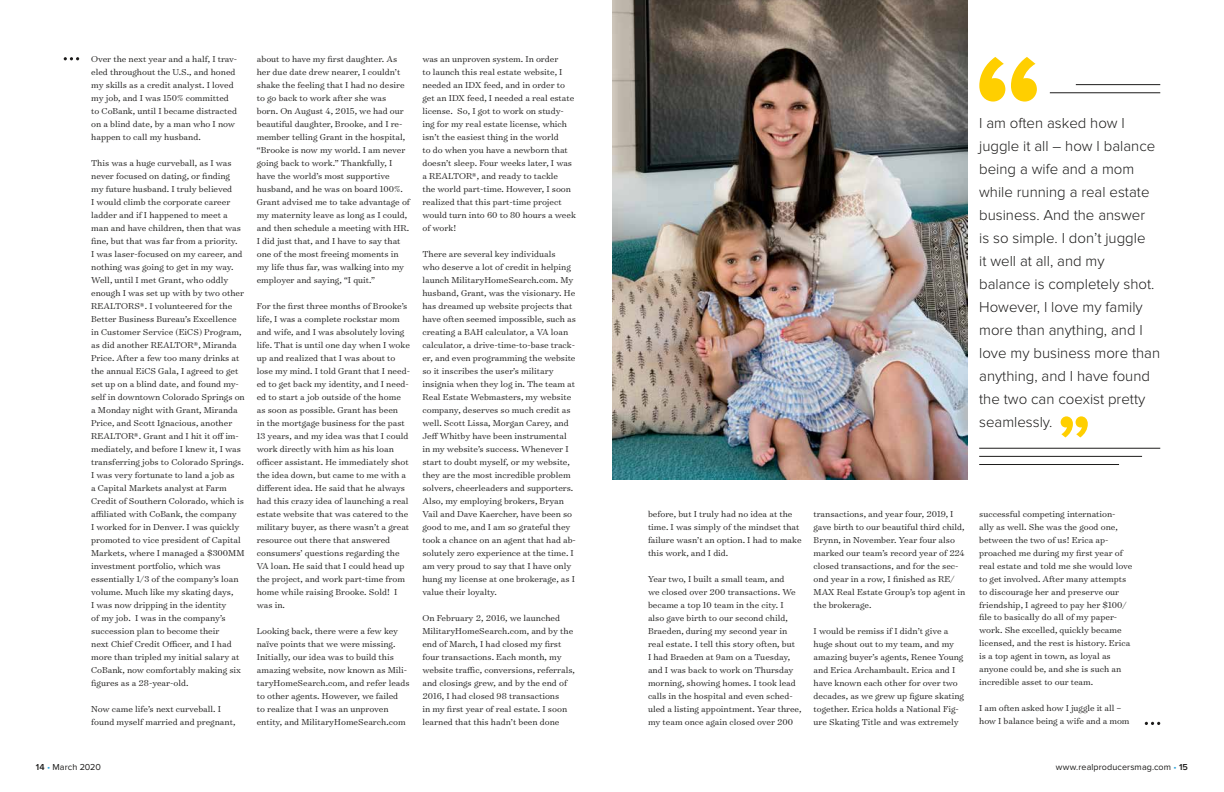
<style>
.page{position:relative;width:1224px;height:792px;background:#fff}
.page>*{position:absolute;margin:0;border:0;box-sizing:border-box;transform-origin:0 0}
.t1{font:300 15px/23px "Proxima Nova";color:#1c1b1a}
.t2{font:300 9.8px/13px "Surveyor Text";color:#1c1b1a}
.t3{font:9px "Proxima Nova";letter-spacing:.01em;color:#1c1b1a}
.s1{font-weight:600}
.s2{color:#2ea5dc}
</style>
<div class="page">
<img style="left:612px;top:0;width:355px;height:479px">
<hr style="left:979px;top:448px;width:181px;height:1px;background:#1c1b1a">
<hr style="left:979px;top:456px;width:163px;height:1px;background:#1c1b1a">
<hr style="left:1050px;top:93px;width:110px;height:1px;background:#1c1b1a">
<hr style="left:979px;top:464px;width:140px;height:1px;background:#1c1b1a">
<hr style="left:1076px;top:84px;width:84px;height:1px;background:#1c1b1a">
<svg style="left:979px;top:57px;width:58px;height:45px"></svg>
<svg style="left:1061px;top:416px;width:27px;height:21px"></svg>
<svg style="left:1145px;top:722px;width:15px;height:3px"></svg>
<svg style="left:64px;top:57px;width:15px;height:3px"></svg>
<p class="t2" style="left:91px;top:52px;width:147px">Over the next year and a half, I trav&shy;eled throughout the U.S., and honed my skills as a credit analyst. I loved my job, and I was 150% committed to CoBank, until I became distracted on a blind date, by a man who I now happen to call my husband.</p>
<p class="t2" style="left:91px;top:156px;width:155px">This was a huge curveball, as I was never focused on dating, or finding my future husband. I truly believed<br>I would climb the corporate career ladder and if I happened to meet a man and have children, then that was fine, but that was far from a priority.<br>I was laser-focused on my career, and nothing was going to get in my way.<br>Well, until I met Grant, who oddly enough I was set up with by two other REALTORS®. I volunteered for the Better Business Bureau’s Excellence in Customer Service (EiCS) Program, as did another REALTOR®, Miranda Price. After a few too many drinks at the annual EiCS Gala, I agreed to get set up on a blind date, and found my&shy;self in downtown Colorado Springs on a Monday night with Grant, Miranda Price, and Scott Ignacious, another REALTOR®. Grant and I hit it off im&shy;mediately, and before I knew it, I was transferring jobs to Colorado Springs.<br>I was very fortunate to land a job as<br>a Capital Markets analyst at Farm Credit of Southern Colorado, which is affiliated with CoBank, the company<br>I worked for in Denver. I was quickly promoted to vice president of Capital Markets, where I managed a $300MM investment portfolio, which was essentially 1/3 of the company’s loan volume. Much like my skating days,<br>I was now dripping in the identity<br>of my job. I was in the company’s succession plan to become their<br>next Chief Credit Officer, and I had more than tripled my initial salary at CoBank, now comfortably making six figures as a 28-year-old.</p>
<p class="t2" style="left:91px;top:702px;width:146px">Now came life’s next curveball. I found myself married and pregnant,</p>
<p class="t2" style="left:257px;top:52px;width:155px">about to have my first daughter. As her due date drew nearer, I couldn’t shake the feeling that I had no desire to go back to work after she was born. On August 4, 2015, we had our beautiful daughter, Brooke, and I re&shy;member telling Grant in the hospital, “Brooke is now my world. I am never going back to work.” Thankfully, I have the world’s most supportive husband, and he was on board 100%.<br>Grant advised me to take advantage of my maternity leave as long as I could, and then schedule a meeting with HR.<br>I did just that, and I have to say that one of the most freeing moments in my life thus far, was walking into my employer and saying, “I quit.”</p>
<p class="t2" style="left:257px;top:299px;width:155px">For the first three months of Brooke’s life, I was a complete rockstar mom and wife, and I was absolutely loving life. That is until one day when I woke up and realized that I was about to lose my mind. I told Grant that I need&shy;ed to get back my identity, and I need&shy;ed to start a job outside of the home as soon as possible. Grant has been<br>in the mortgage business for the past 13 years, and my idea was that I could work directly with him as his loan officer assistant. He immediately shot the idea down, but came to me with a different idea. He said that he always had this crazy idea of launching a real estate website that was catered to the military buyer, as there wasn’t a great resource out there that answered consumers’ questions regarding the VA loan. He said that I could head up the project, and work part-time from home while raising Brooke. Sold! I was in.</p>
<p class="t2" style="left:257px;top:624px;width:154px">Looking back, there were a few key naïve points that we were missing.<br>Initially, our idea was to build this amazing website, now known as Mili&shy;taryHomeSearch.com, and refer leads to other agents. However, we failed<br>to realize that I was an unproven entity, and MilitaryHomeSearch.com</p>
<p class="t2" style="left:422px;top:52px;width:155px">was an unproven system. In order<br>to launch this real estate website, I needed an IDX feed, and in order to get an IDX feed, I needed a real estate license. So, I got to work on study&shy;ing for my real estate license, which isn’t the easiest thing in the world<br>to do when you have a newborn that doesn’t sleep. Four weeks later, I was a REALTOR®, and ready to tackle<br>the world part-time. However, I soon realized that this part-time project would turn into 60 to 80 hours a week of work!</p>
<p class="t2" style="left:422px;top:247px;width:155px">There are several key individuals<br>who deserve a lot of credit in helping launch MilitaryHomeSearch.com. My husband, Grant, was the visionary. He has dreamed up website projects that have often seemed impossible, such as creating a BAH calculator, a VA loan calculator, a drive-time-to-base track&shy;er, and even programming the website so it inscribes the user’s military insignia when they log in. The team at Real Estate Webmasters, my website company, deserves so much credit as well. Scott Lissa, Morgan Carey, and Jeff Whitby have been instrumental in my website’s success. Whenever I start to doubt myself, or my website, they are the most incredible problem solvers, cheerleaders and supporters.<br>Also, my employing brokers, Bryan Vail and Dave Kaercher, have been so good to me, and I am so grateful they took a chance on an agent that had ab&shy;solutely zero experience at the time. I am very proud to say that I have only hung my license at one brokerage, as I value their loyalty.</p>
<p class="t2" style="left:422px;top:611px;width:154px">On February 2, 2016, we launched MilitaryHomeSearch.com, and by the end of March, I had closed my first four transactions. Each month, my website traffic, conversions, referrals, and closings grew, and by the end of 2016, I had closed 98 transactions<br>in my first year of real estate. I soon learned that this hadn’t been done</p>
<p class="t1" style="left:979px;top:112px;width:183px">I am often asked how I juggle it all – how I balance being a wife and a mom while running a real estate business. And the answer<br>is so simple. I don’t juggle<br>it well at all, and my<br>balance is completely shot.<br>However, I love my family more than anything, and I love my business more than anything, and I have found the two can coexist pretty seamlessly.</p>
<p class="t2" style="left:648px;top:507px;width:155px">before, but I truly had no idea at the time. I was simply of the mindset that failure wasn’t an option. I had to make this work, and I did.</p>
<p class="t2" style="left:648px;top:572px;width:155px">Year two, I built a small team, and<br>we closed over 200 transactions. We became a top 10 team in the city. I also gave birth to our second child, Braeden, during my second year in real estate. I tell this story often, but<br>I had Braeden at 9am on a Tuesday, and I was back to work on Thursday morning, showing homes. I took lead calls in the hospital and even sched&shy;uled a listing appointment. Year three, my team once again closed over 200</p>
<p class="t2" style="left:814px;top:507px;width:153px">transactions, and year four, 2019, I gave birth to our beautiful third child, Brynn, in November. Year four also marked our team’s record year of 224 closed transactions, and for the sec&shy;ond year in a row, I finished as RE/ MAX Real Estate Group’s top agent in the brokerage.</p>
<p class="t2" style="left:814px;top:624px;width:152px">I would be remiss if I didn’t give a huge shout out to my team, and my amazing buyer’s agents, Renee Young and Erica Archambault. Erica and I have known each other for over two decades, as we grew up figure skating together. Erica holds a National Fig&shy;ure Skating Title and was extremely</p>
<p class="t2" style="left:979px;top:507px;width:155px">successful competing internation&shy;ally as well. She was the good one, between the two of us! Erica ap&shy;proached me during my first year of real estate and told me she would love to get involved. After many attempts to discourage her and preserve our friendship, I agreed to pay her $100/ file to basically do all of my paper&shy;work. She excelled, quickly became licensed, and the rest is history. Erica is a top agent in town, as loyal as anyone could be, and she is such an incredible asset to our team.</p>
<p class="t2" style="left:979px;top:702px;width:152px">I am often asked how I juggle it all – how I balance being a wife and a mom</p>
<p class="t3" style="left:36px;top:762px;width:67px"><span class="s1">14</span> <span class="s2">•</span> March 2020</p>
<p class="t3" style="left:1056px;top:762px;width:134px">www.realproducersmag.com <span class="s2">•</span> <span class="s1">15</span></p>
</div>
